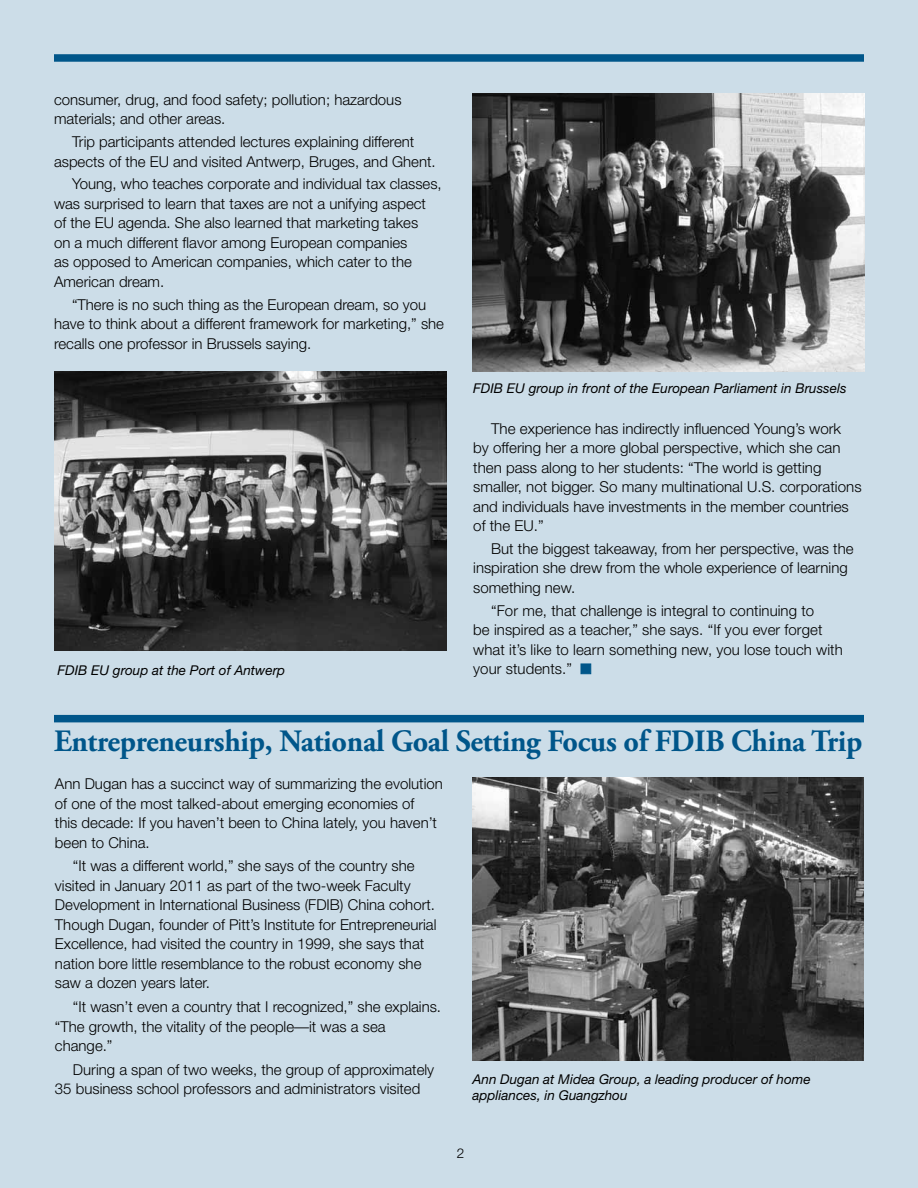
<style>
.page{position:relative;width:918px;height:1188px;background:#ccdde8}
.page>*{position:absolute;margin:0;border:0;box-sizing:border-box;transform-origin:0 0}
.t1{font:700 31.05px "Adobe Garamond Pro";letter-spacing:-.01em;color:#00568a}
.t2{font:300 15px/19.5px "Helvetica Neue";color:#000}
.t3{font:italic 13.5px/16.5px "Helvetica Neue";color:#000}
.t4{font:300 13.5px "Helvetica Neue";color:#000}
</style>
<div class="page">
<div style="left:54px;top:54px;width:810px;height:8px;background:#00568a"></div>
<img style="left:472px;top:94px;width:392px;height:278px">
<img style="left:472px;top:777px;width:392px;height:283px">
<img style="left:54px;top:372px;width:392px;height:278px">
<div style="left:581px;top:664px;width:10px;height:10px;background:#00568a;border:1px solid #00568a"></div>
<div style="left:54px;top:715px;width:810px;height:7px;background:#00568a"></div>
<p class="t2" style="left:54px;top:89px;width:349px">consumer, drug, and food safety; pollution; hazardous materials; and other areas.</p>
<p class="t2" style="left:54px;top:132px;width:383px;text-align:center">Trip participants attended lectures explaining different aspects of the EU and visited Antwerp, Bruges, and Ghent.</p>
<p class="t2" style="left:54px;top:174px;width:389px;text-indent:18px">Young, who teaches corporate and individual tax classes, was surprised to learn that taxes are not a unifying aspect of the EU agenda. She also learned that marketing takes<br>on a much different flavor among European companies<br>as opposed to American companies, which cater to the American dream.</p>
<p class="t2" style="left:54px;top:294px;width:392px;text-indent:18px">“There is no such thing as the European dream, so you have to think about a different framework for marketing,” she recalls one professor in Brussels saying.</p>
<p class="t3" style="left:473px;top:379px;width:375px">FDIB EU group in front of the European Parliament in Brussels</p>
<p class="t2" style="left:473px;top:418px;width:390px;text-indent:18px">The experience has indirectly influenced Young’s work<br>by offering her a more global perspective, which she can then pass along to her students: “The world is getting smaller, not bigger. So many multinational U.S. corporations and individuals have investments in the member countries of the EU.”</p>
<p class="t2" style="left:473px;top:538px;width:382px;text-indent:18px">But the biggest takeaway, from her perspective, was the inspiration she drew from the whole experience of learning something new.</p>
<p class="t2" style="left:473px;top:600px;width:371px;text-indent:18px">“For me, that challenge is integral to continuing to<br>be inspired as a teacher,” she says. “If you ever forget what it’s like to learn something new, you lose touch with</p>
<p class="t3" style="left:57px;top:661px;width:229px">FDIB EU group at the Port of Antwerp</p>
<p class="t2" style="left:473px;top:659px;width:100px">your students.”</p>
<h1 class="t1" style="left:54px;top:723px;width:810px">Entrepreneurship, National Goal Setting Focus of FDIB China Trip</h1>
<p class="t2" style="left:55px;top:774px;width:389px">Ann Dugan has a succinct way of summarizing the evolution of one of the most talked-about emerging economies of<br>this decade: If you haven’t been to China lately, you haven’t been to China.</p>
<p class="t2" style="left:55px;top:856px;width:383px;text-indent:18px">“It was a different world,” she says of the country she visited in January 2011 as part of the two-week Faculty Development in International Business (FDIB) China cohort.<br>Though Dugan, founder of Pitt’s Institute for Entrepreneurial Excellence, had visited the country in 1999, she says that nation bore little resemblance to the robust economy she saw a dozen years later.</p>
<p class="t2" style="left:55px;top:997px;width:388px;text-indent:18px">“It wasn’t even a country that I recognized,” she explains. “The growth, the vitality of the people—it was a sea change.”</p>
<p class="t2" style="left:55px;top:1060px;width:381px;text-indent:18px">During a span of two weeks, the group of approximately<br>35 business school professors and administrators visited</p>
<p class="t3" style="left:472px;top:1071px;width:340px">Ann Dugan at Midea Group, a leading producer of home appliances, in Guangzhou</p>
<p class="t4" style="left:457px;top:1145px;width:9px">2</p>
</div>
